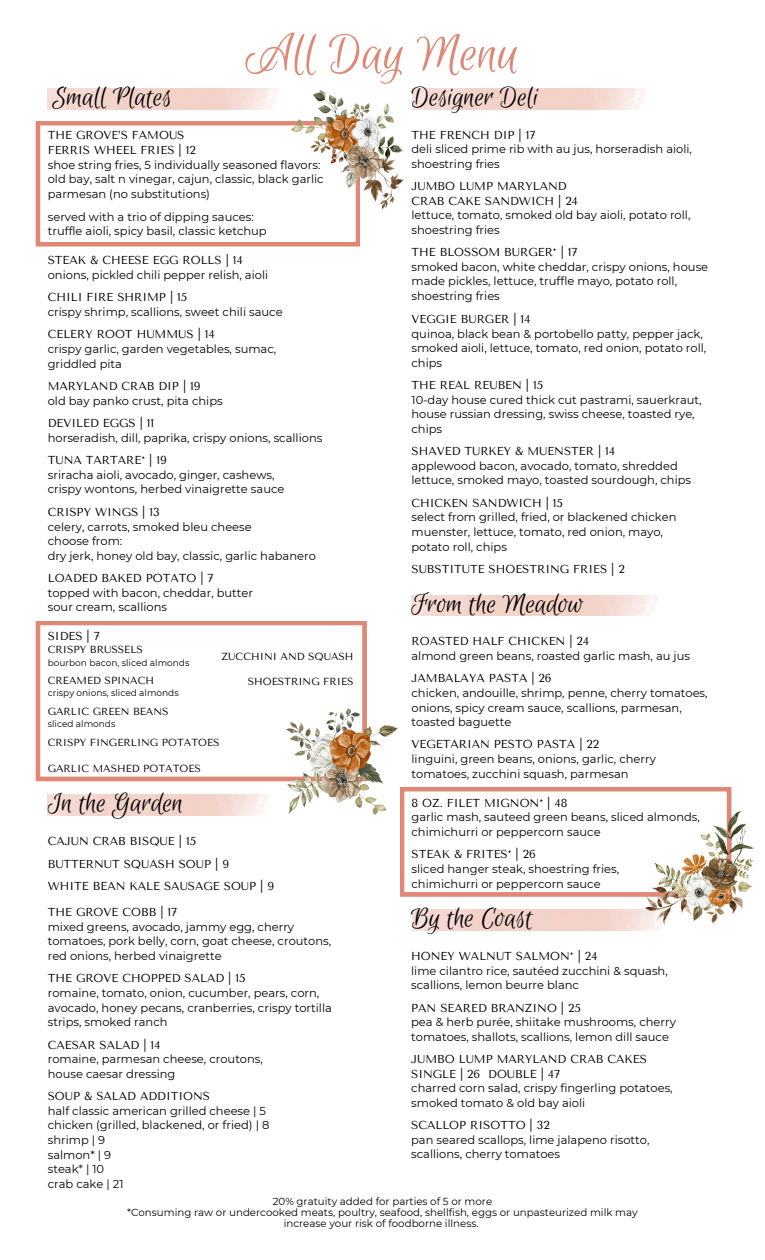
<style>
.page{position:relative;width:765px;height:1260px;background:#fff}
.page>*{position:absolute;margin:0;border:0;box-sizing:border-box;transform-origin:0 0}
.t1{font:56.25px "Euphoria Script";color:#e08876}
.t2{font:30px "Euphoria Script";color:#000}
.t3{font:11.5px/14.6px "Montserrat";color:#000}
.t4{font:11.5px/14.6px "Tenor Sans";color:#000}
.t5{font:10.25px/11.1px "Montserrat";color:#000;text-align:center}
.t6{font:10.25px "Tenor Sans";color:#000}
.t7{font:9px "Montserrat";color:#000}
</style>
<div class="page">
<svg style="left:36px;top:621px;width:331px;height:160px"></svg>
<svg style="left:400px;top:787px;width:331px;height:110px"></svg>
<svg style="left:36px;top:121px;width:324px;height:126px"></svg>
<img style="left:291px;top:90px;width:112px;height:118px">
<img style="left:287px;top:708px;width:110px;height:107px">
<img style="left:645px;top:812px;width:108px;height:112px">
<p class="t1" style="left:246px;top:23px;width:275px">All Day Menu</p>
<h2 class="t2" style="left:52px;top:81px;width:121px">Small Plates</h2>
<p class="t4" style="left:48px;top:128px;width:149px">THE GROVE’S FAMOUS<br>FERRIS WHEEL FRIES | 12</p>
<p class="t3" style="left:48px;top:157px;width:277px">shoe string fries, 5 individually seasoned flavors: old bay, salt n vinegar, cajun, classic, black garlic parmesan (no substitutions)</p>
<p class="t3" style="left:48px;top:209px;width:221px">served with a trio of dipping sauces: truffle aioli, spicy basil, classic ketchup</p>
<p class="t4" style="left:48px;top:253px;width:197px">STEAK &amp; CHEESE EGG ROLLS | 14</p>
<p class="t3" style="left:48px;top:267px;width:222px">onions, pickled chili pepper relish, aioli</p>
<p class="t4" style="left:48px;top:290px;width:141px">CHILI FIRE SHRIMP | 15</p>
<p class="t3" style="left:48px;top:305px;width:236px">crispy shrimp, scallions, sweet chili sauce</p>
<p class="t4" style="left:48px;top:327px;width:169px">CELERY ROOT HUMMUS | 14</p>
<p class="t3" style="left:48px;top:342px;width:230px">crispy garlic, garden vegetables, sumac, griddled pita</p>
<p class="t4" style="left:48px;top:379px;width:154px">MARYLAND CRAB DIP | 19</p>
<p class="t3" style="left:48px;top:393px;width:177px">old bay panko crust, pita chips</p>
<p class="t4" style="left:48px;top:416px;width:108px">DEVILED EGGS | 11</p>
<p class="t3" style="left:48px;top:430px;width:276px">horseradish, dill, paprika, crispy onions, scallions</p>
<p class="t4" style="left:48px;top:453px;width:121px">TUNA TARTARE* | 19</p>
<p class="t3" style="left:48px;top:467px;width:238px">sriracha aioli, avocado, ginger, cashews, crispy wontons, herbed vinaigrette sauce</p>
<p class="t4" style="left:48px;top:504px;width:113px">CRISPY WINGS | 13</p>
<p class="t3" style="left:48px;top:519px;width:270px">celery, carrots, smoked bleu cheese<br>choose from:<br>dry jerk, honey old bay, classic, garlic habanero</p>
<p class="t4" style="left:48px;top:571px;width:167px">LOADED BAKED POTATO | 7</p>
<p class="t3" style="left:48px;top:585px;width:207px">topped with bacon, cheddar, butter sour cream, scallions</p>
<p class="t4" style="left:48px;top:629px;width:54px">SIDES | 7</p>
<p class="t6" style="left:48px;top:644px;width:97px">CRISPY BRUSSELS</p>
<p class="t7" style="left:48px;top:657px;width:143px">bourbon bacon, sliced almonds</p>
<p class="t6" style="left:48px;top:675px;width:108px">CREAMED SPINACH</p>
<p class="t7" style="left:48px;top:688px;width:132px">crispy onions, sliced almonds</p>
<p class="t6" style="left:48px;top:706px;width:122px">GARLIC GREEN BEANS</p>
<p class="t7" style="left:48px;top:718px;width:69px">sliced almonds</p>
<p class="t6" style="left:48px;top:737px;width:173px">CRISPY FINGERLING POTATOES</p>
<p class="t6" style="left:48px;top:762px;width:155px">GARLIC MASHED POTATOES</p>
<p class="t6" style="left:221px;top:650px;width:134px">ZUCCHINI AND SQUASH</p>
<h6 class="t6" style="left:248px;top:676px;width:107px">SHOESTRING FRIES</h6>
<h5 class="t2" style="left:48px;top:787px;width:137px">In the Garden</h5>
<p class="t4" style="left:48px;top:830px;width:228px;line-height:22.4px">CAJUN CRAB BISQUE | 15<br>BUTTERNUT SQUASH SOUP | 9<br>WHITE BEAN KALE SAUSAGE SOUP | 9</p>
<p class="t4" style="left:48px;top:905px;width:131px">THE GROVE COBB | 17</p>
<p class="t3" style="left:48px;top:919px;width:285px">mixed greens, avocado, jammy egg, cherry tomatoes, pork belly, corn, goat cheese, croutons, red onions, herbed vinaigrette</p>
<p class="t4" style="left:48px;top:971px;width:199px">THE GROVE CHOPPED SALAD | 15</p>
<p class="t3" style="left:48px;top:986px;width:286px">romaine, tomato, onion, cucumber, pears, corn, avocado, honey pecans, cranberries, crispy tortilla strips, smoked ranch</p>
<p class="t4" style="left:48px;top:1037px;width:114px">CAESAR SALAD | 14</p>
<p class="t3" style="left:48px;top:1052px;width:217px">romaine, parmesan cheese, croutons, house caesar dressing</p>
<p class="t4" style="left:48px;top:1089px;width:164px">SOUP &amp; SALAD ADDITIONS</p>
<p class="t3" style="left:48px;top:1103px;width:223px">half classic american grilled cheese | 5 chicken (grilled, blackened, or fried) | 8 shrimp | 9<br>salmon* | 9<br>steak* | 10<br>crab cake | 21</p>
<h2 class="t2" style="left:412px;top:81px;width:129px">Designer Deli</h2>
<p class="t4" style="left:412px;top:127px;width:125px">THE FRENCH DIP | 17</p>
<p class="t3" style="left:412px;top:142px;width:282px">deli sliced prime rib with au jus, horseradish aioli, shoestring fries</p>
<p class="t4" style="left:412px;top:179px;width:168px">JUMBO LUMP MARYLAND<br>CRAB CAKE SANDWICH | 24</p>
<p class="t3" style="left:412px;top:208px;width:280px">lettuce, tomato, smoked old bay aioli, potato roll, shoestring fries</p>
<p class="t4" style="left:412px;top:245px;width:168px">THE BLOSSOM BURGER* | 17</p>
<p class="t3" style="left:412px;top:259px;width:298px">smoked bacon, white cheddar, crispy onions, house made pickles, lettuce, truffle mayo, potato roll, shoestring fries</p>
<p class="t4" style="left:412px;top:312px;width:121px">VEGGIE BURGER | 14</p>
<p class="t3" style="left:412px;top:326px;width:296px">quinoa, black bean &amp; portobello patty, pepper jack, smoked aioli, lettuce, tomato, red onion, potato roll, chips</p>
<p class="t4" style="left:412px;top:378px;width:133px">THE REAL REUBEN | 15</p>
<p class="t3" style="left:412px;top:392px;width:292px">10-day house cured thick cut pastrami, sauerkraut, house russian dressing, swiss cheese, toasted rye, chips</p>
<p class="t4" style="left:412px;top:444px;width:205px">SHAVED TURKEY &amp; MUENSTER | 14</p>
<p class="t3" style="left:412px;top:458px;width:281px">applewood bacon, avocado, tomato, shredded lettuce, smoked mayo, toasted sourdough, chips</p>
<p class="t4" style="left:412px;top:496px;width:153px">CHICKEN SANDWICH | 15</p>
<p class="t3" style="left:412px;top:510px;width:266px">select from grilled, fried, or blackened chicken muenster, lettuce, tomato, red onion, mayo, potato roll, chips</p>
<p class="t4" style="left:412px;top:562px;width:215px">SUBSTITUTE SHOESTRING FRIES | 2</p>
<p class="t2" style="left:412px;top:587px;width:174px">From the Meadow</p>
<p class="t4" style="left:412px;top:634px;width:179px">ROASTED HALF CHICKEN | 24</p>
<p class="t3" style="left:412px;top:649px;width:280px">almond green beans, roasted garlic mash, au jus</p>
<p class="t4" style="left:412px;top:671px;width:142px">JAMBALAYA PASTA | 26</p>
<p class="t3" style="left:412px;top:685px;width:298px">chicken, andouille, shrimp, penne, cherry tomatoes, onions, spicy cream sauce, scallions, parmesan, toasted baguette</p>
<p class="t4" style="left:412px;top:737px;width:189px">VEGETARIAN PESTO PASTA | 22</p>
<p class="t3" style="left:412px;top:752px;width:246px">linguini, green beans, onions, garlic, cherry tomatoes, zucchini squash, parmesan</p>
<p class="t4" style="left:412px;top:796px;width:157px">8 OZ. FILET MIGNON* | 48</p>
<p class="t3" style="left:412px;top:810px;width:290px">garlic mash, sauteed green beans, sliced almonds, chimichurri or peppercorn sauce</p>
<p class="t4" style="left:412px;top:847px;width:126px">STEAK &amp; FRITES* | 26</p>
<p class="t3" style="left:412px;top:862px;width:209px">sliced hanger steak, shoestring fries, chimichurri or peppercorn sauce</p>
<p class="t2" style="left:411px;top:902px;width:123px">By the Coast</p>
<p class="t4" style="left:411px;top:949px;width:188px">HONEY WALNUT SALMON* | 24</p>
<p class="t3" style="left:411px;top:963px;width:258px">lime cilantro rice, sautéed zucchini &amp; squash, scallions, lemon beurre blanc</p>
<p class="t4" style="left:411px;top:1000px;width:171px">PAN SEARED BRANZINO | 25</p>
<p class="t3" style="left:411px;top:1015px;width:266px">pea &amp; herb purée, shiitake mushrooms, cherry tomatoes, shallots, scallions, lemon dill sauce</p>
<p class="t4" style="left:411px;top:1052px;width:237px">JUMBO LUMP MARYLAND CRAB CAKES<br>SINGLE | 26 DOUBLE | 47</p>
<p class="t3" style="left:411px;top:1081px;width:263px">charred corn salad, crispy fingerling potatoes, smoked tomato &amp; old bay aioli</p>
<p class="t4" style="left:411px;top:1118px;width:140px">SCALLOP RISOTTO | 32</p>
<p class="t3" style="left:411px;top:1132px;width:240px">pan seared scallops, lime jalapeno risotto, scallions, cherry tomatoes</p>
<h2 class="t5" style="left:127px;top:1196px;width:512px">20% gratuity added for parties of 5 or more<br>*Consuming raw or undercooked meats, poultry, seafood, shellfish, eggs or unpasteurized milk may increase your risk of foodborne illness.</h2>
</div>
